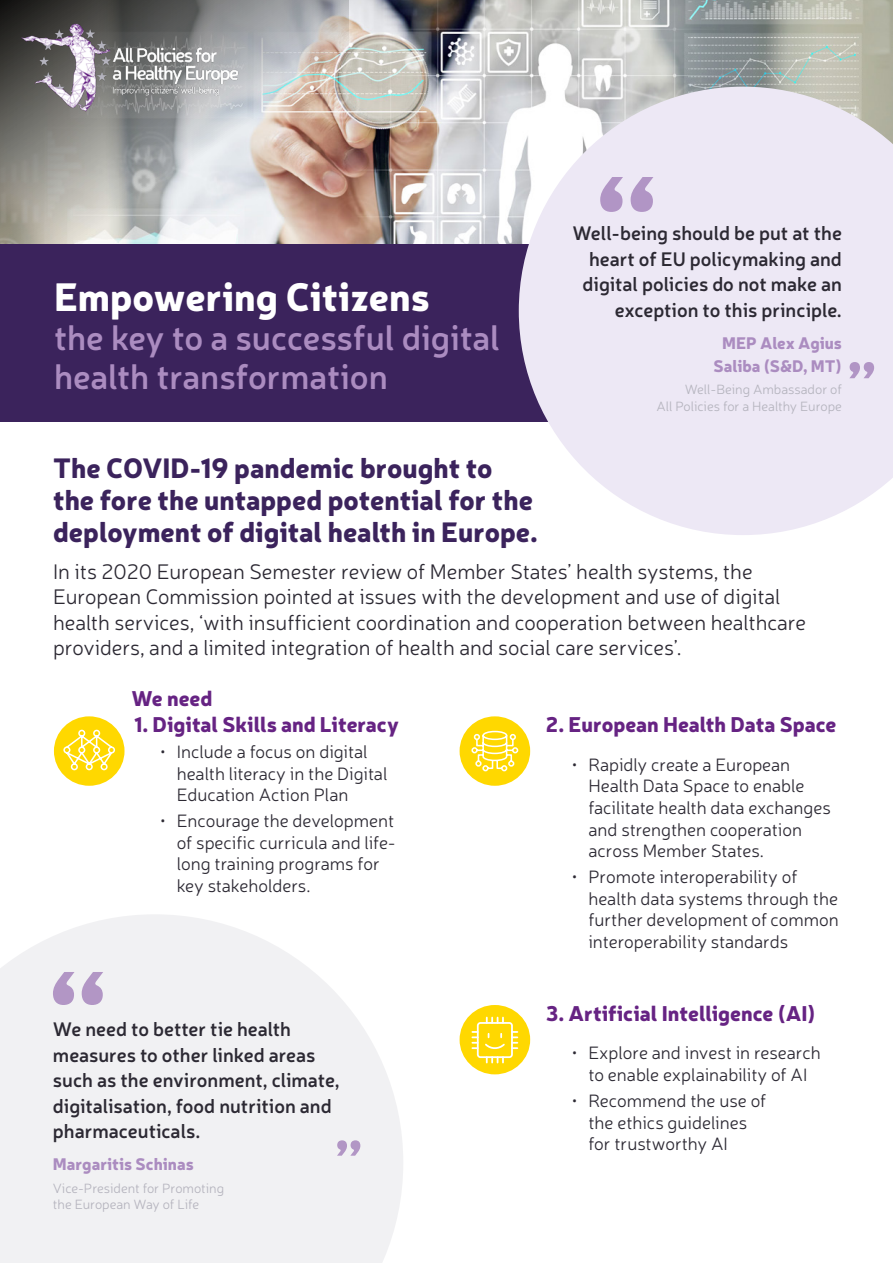
<style>
.page{position:relative;width:893px;height:1263px;background:#fff}
.page>*{position:absolute;margin:0;border:0;box-sizing:border-box;transform-origin:0 0}
.Title_2{font:900 39px "Neris";color:#fff}
.Title_2-2{font:600 34.5px/39px "Neris";color:#ab8cc0}
.Title_2-3{font:900 27.6px/31.8px "Neris";color:#3b235c}
.Title_2-4{font:300 21.15px/25.5px "Neris";color:#2c2933}
.Non-box_text{font:900 21px "Neris";color:#662383}
.Title_2-5{font:900 21px "Neris";color:#662383}
.t1{font:600 19.5px/25.5px "Neris";color:#2c2933}
.t2{font:300 18px/21.6px "Neris";color:#2c2933}
.QUOTE{font:900 16.5px/23.4px "Neris";color:#ab8cc0;text-align:center}
.QUOTE-2{font:300 13.5px/16.2px "Neris";color:#b5b4be}
</style>
<div class="page">
<img style="left:349px;top:0;width:544px;height:244px">
<svg style="left:0;top:0;width:349px;height:244px;background:#bcb4af"></svg>
<img style="left:0;top:9px;width:273px;height:116px">
<div style="left:0;top:244px;width:893px;height:178px;background:#3b235c"></div>
<svg style="left:0;top:915px;width:403px;height:348px;fill:#f1f1f3"></svg>
<svg style="left:337px;top:1140px;width:23px;height:16px"></svg>
<svg style="left:53px;top:972px;width:50px;height:33px"></svg>
<svg style="left:519px;top:87px;width:374px;height:448px;background:#ebe7f2"></svg>
<svg style="left:849px;top:362px;width:25px;height:16px"></svg>
<svg style="left:600px;top:177px;width:53px;height:35px;background:#c9b6d8"></svg>
<div style="left:460px;top:1005px;width:70px;height:69px;background:#ffd800;border-radius:50%"></div>
<svg style="left:471px;top:1016px;width:48px;height:48px"></svg>
<div style="left:54px;top:716px;width:71px;height:70px;background:#ffd800;border-radius:50%"></div>
<svg style="left:63px;top:729px;width:52px;height:42px"></svg>
<div style="left:460px;top:716px;width:70px;height:70px;background:#ffd800;border-radius:50%"></div>
<svg style="left:471px;top:730px;width:48px;height:42px"></svg>
<p class="Title_2" style="left:54px;top:268px;width:377px">Empowering Citizens</p>
<p class="Title_2-2" style="left:54px;top:316px;width:447px">the key to a successful digital health transformation</p>
<p class="t1" style="left:572px;top:220px;width:271px;text-align:right">Well-being should be put at the heart of EU policymaking and digital policies do not make an exception to this principle.</p>
<p class="QUOTE" style="left:713px;top:330px;width:130px">MEP Alex Agius<br>Saliba (S&amp;D, MT)</p>
<p class="QUOTE-2" style="left:656px;top:381px;width:187px;text-align:right">Well-Being Ambassador of<br>All Policies for a Healthy Europe</p>
<p class="Title_2-3" style="left:53px;top:450px;width:486px">The COVID-19 pandemic brought to the fore the untapped potential for the deployment of digital health in Europe.</p>
<p class="Title_2-4" style="left:53px;top:558px;width:754px">In its 2020 European Semester review of Member States’ health systems, the European Commission pointed at issues with the development and use of digital health services, ‘with insufficient coordination and cooperation between healthcare providers, and a limited integration of health and social care services’.</p>
<p class="Title_2-5" style="left:132px;top:683px;width:83px">We need</p>
<p class="Non-box_text" style="left:134px;top:709px;width:266px">1. Digital Skills and Literacy</p>
<p class="t2" style="left:177px;top:740px;width:212px;text-indent:-17px">• Include a focus on digital health literacy in the Digital<br>Education Action Plan</p>
<p class="t2" style="left:177px;top:809px;width:220px;text-indent:-17px">• Encourage the development of specific curricula and life&shy;long training programs for key stakeholders.</p>
<p class="Non-box_text" style="left:546px;top:709px;width:292px">2. European Health Data Space</p>
<p class="t2" style="left:588px;top:753px;width:244px;text-indent:-17px">• Rapidly create a European<br>Health Data Space to enable facilitate health data exchanges and strengthen cooperation across Member States.</p>
<p class="t2" style="left:588px;top:865px;width:252px;text-indent:-17px">• Promote interoperability of health data systems through the further development of common interoperability standards</p>
<p class="t1" style="left:53px;top:1016px;width:288px">We need to better tie health measures to other linked areas such as the environment, climate, digitalisation, food nutrition and pharmaceuticals.</p>
<p class="QUOTE" style="left:53px;top:1151px;width:142px">Margaritis Schinas</p>
<p class="QUOTE-2" style="left:53px;top:1179px;width:173px">Vice-President for Promoting the European Way of Life</p>
<p class="Non-box_text" style="left:546px;top:998px;width:271px">3. Artificial Intelligence (AI)</p>
<p class="t2" style="left:571px;top:1042px;width:251px;text-align:center">• Explore and invest in research to enable explainability of AI</p>
<p class="t2" style="left:588px;top:1089px;width:179px;text-indent:-17px">• Recommend the use of the ethics guidelines for trustworthy AI</p>
</div>
